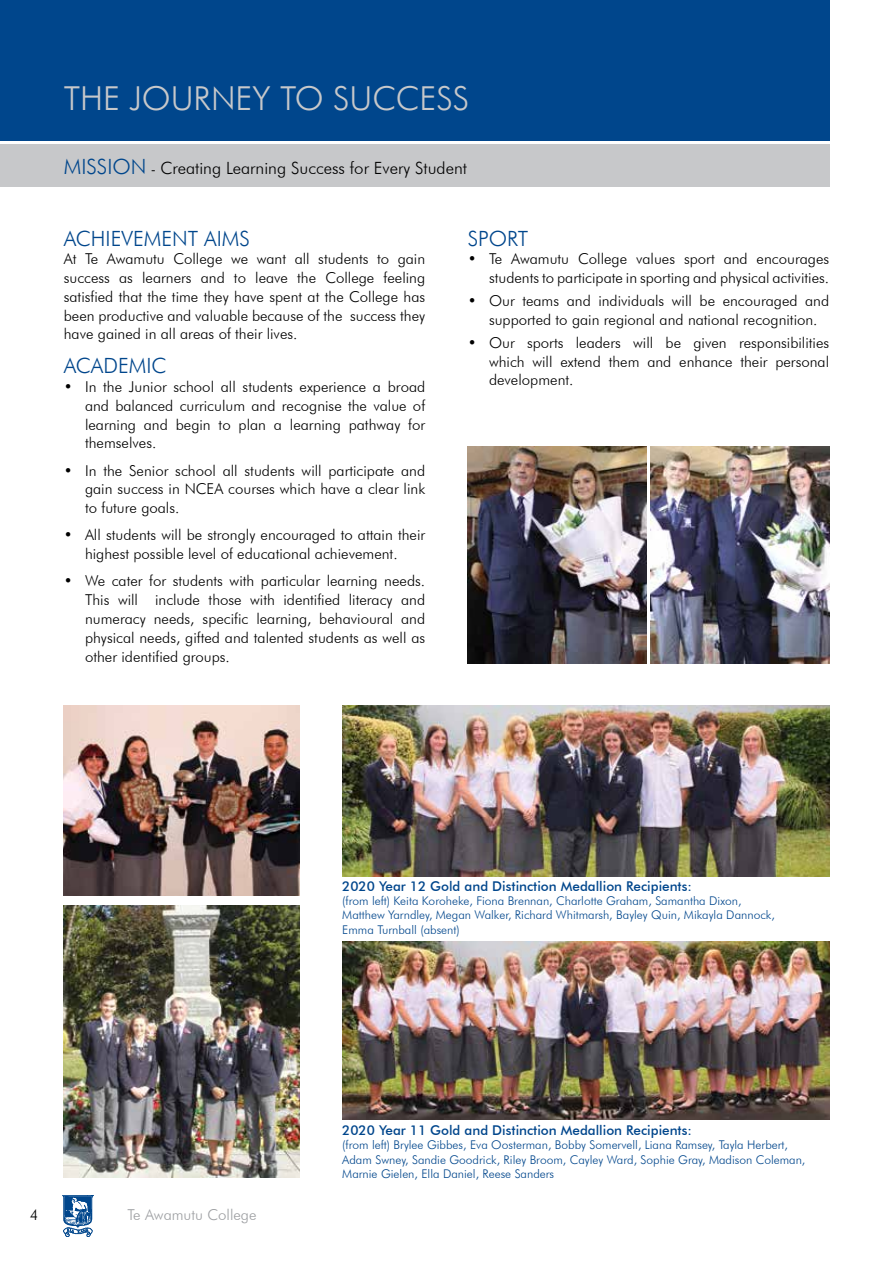
<style>
.page{position:relative;width:893px;height:1263px;background:#fff}
.page>*{position:absolute;margin:0;border:0;box-sizing:border-box;transform-origin:0 0}
.t1{font:300 33px "Futura BT";color:#c7c8ca}
.t2{font:300 21px "Futura BT";color:#00468c}
.t3{font:300 16.8px "Futura BT";color:#000}
.t4{font:300 15px/18.8px "Futura BT";color:#000;text-align:justify}
.t5{font:300 15px "Futura BT";color:#9d9fa2}
.t6{font:500 13.5px "Futura BT";color:#00468c}
.t7{font:300 12px/14.4px "Futura BT";color:#00468c}
.s1{font-size:21px;color:#00468c}
.s2{font-size:15px}
</style>
<div class="page">
<img style="left:64px;top:706px;width:236px;height:189px">
<div style="left:0;top:0;width:829px;height:140px;background:#00468c"></div>
<div style="left:0;top:145px;width:829px;height:42px;background:#c7c8ca"></div>
<img style="left:62px;top:1195px;width:31px;height:41px">
<img style="left:64px;top:906px;width:236px;height:272px">
<img style="left:651px;top:446px;width:178px;height:217px">
<img style="left:342px;top:942px;width:487px;height:177px">
<img style="left:468px;top:446px;width:178px;height:217px">
<img style="left:342px;top:706px;width:487px;height:170px">
<h1 class="t1" style="left:64px;top:78px;width:407px">THE JOURNEY TO SUCCESS</h1>
<p class="t3" style="left:64px;top:158px;width:405px"><span class="s1">MISSION</span> <span class="s2">-</span> Creating Learning Success for Every Student</p>
<h2 class="t2" style="left:64px;top:225px;width:188px">ACHIEVEMENT AIMS</h2>
<p class="t4" style="left:64px;top:249px;width:363px">At Te Awamutu College we want all students to gain success as learners and to leave the College feeling satisfied that the time they have spent at the College has been productive and valuable because of the success they have gained in all areas of their lives.</p>
<h2 class="t2" style="left:64px;top:353px;width:104px">ACADEMIC</h2>
<p class="t4" style="left:85px;top:377px;width:342px;text-indent:-21px">• In the Junior school all students experience a broad and balanced curriculum and recognise the value of learning and begin to plan a learning pathway for themselves.</p>
<p class="t4" style="left:85px;top:461px;width:342px;text-indent:-21px">• In the Senior school all students will participate and gain success in NCEA courses which have a clear link to future goals.</p>
<p class="t4" style="left:64px;top:525px;width:363px;text-align:center">• All students will be strongly encouraged to attain their highest possible level of educational achievement.</p>
<p class="t4" style="left:85px;top:571px;width:342px;text-indent:-21px">• We cater for students with particular learning needs.<br>This will include those with identified literacy and numeracy needs, specific learning, behavioural and physical needs, gifted and talented students as well as other identified groups.</p>
<h2 class="t2" style="left:468px;top:225px;width:62px">SPORT</h2>
<p class="t4" style="left:468px;top:249px;width:363px;text-align:right">• Te Awamutu College values sport and encourages students to participate in sporting and physical activities.</p>
<p class="t4" style="left:489px;top:291px;width:342px;text-indent:-21px">• Our teams and individuals will be encouraged and supported to gain regional and national recognition.</p>
<p class="t4" style="left:489px;top:333px;width:342px;text-indent:-21px">• Our sports leaders will be given responsibilities which will extend them and enhance their personal development.</p>
<p class="t6" style="left:342px;top:877px;width:351px">2020 Year 12 Gold and Distinction Medallion Recipients:</p>
<p class="t7" style="left:342px;top:893px;width:434px">(from left) Keita Koroheke, Fiona Brennan, Charlotte Graham, Samantha Dixon,<br>Matthew Yarndley, Megan Walker, Richard Whitmarsh, Bayley Quin, Mikayla Dannock,<br>Emma Turnball (absent)</p>
<p class="t4" style="left:30px;top:1205px;width:10px">4</p>
<p class="t5" style="left:128px;top:1206px;width:130px">Te Awamutu College</p>
<p class="t6" style="left:342px;top:1122px;width:351px">2020 Year 11 Gold and Distinction Medallion Recipients:</p>
<p class="t7" style="left:342px;top:1137px;width:465px">(from left) Brylee Gibbes, Eva Oosterman, Bobby Somervell, Liana Ramsey, Tayla Herbert,<br>Adam Swney, Sandie Goodrick, Riley Broom, Cayley Ward, Sophie Gray, Madison Coleman,<br>Marnie Gielen, Ella Daniel, Reese Sanders</p>
</div>
